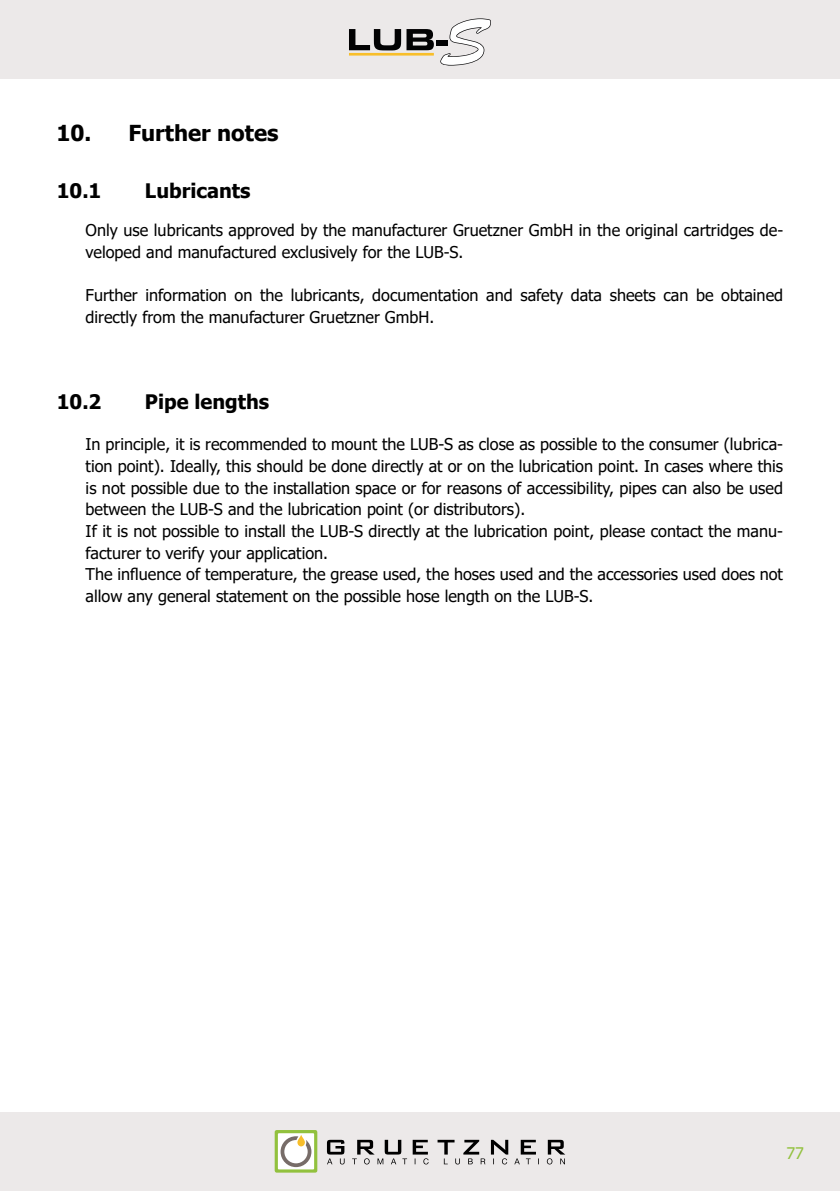
<style>
.page{position:relative;width:840px;height:1191px;background:#fff}
.page>*{position:absolute;margin:0;border:0;box-sizing:border-box;transform-origin:0 0}
.t1{font:700 22px "Tahoma";color:#000}
.t2{font:700 20px "Tahoma";color:#000}
.t3{font:16.2px/21.6px "Tahoma";color:#000}
.t4{font:16px "Tahoma";color:#92c13e}
</style>
<div class="page">
<div style="left:0;top:0;width:839px;height:78px;background:#ece9e9"></div>
<div style="left:0;top:1112px;width:839px;height:79px;background:#ece9e9"></div>
<svg style="left:349px;top:29px;width:84px;height:21px"></svg>
<div style="left:436px;top:40px;width:11px;height:5px;background:#020203"></div>
<svg style="left:440px;top:18px;width:50px;height:48px"></svg>
<hr style="left:349px;top:53px;width:84px;height:3px;background:#f8be2a">
<svg style="left:327px;top:1139px;width:238px;height:25px"></svg>
<svg style="left:274px;top:1130px;width:43px;height:42px;background:#cdd5ae"></svg>
<h1 class="t1" style="left:56px;top:117px;width:223px">10. Further notes</h1>
<p class="t2" style="left:57px;top:176px;width:46px">10.1</p>
<p class="t2" style="left:145px;top:176px;width:107px">Lubricants</p>
<p class="t3" style="left:86px;top:220px;width:698px">Only use lubricants approved by the manufacturer Gruetzner GmbH in the original cartridges de&shy;veloped and manufactured exclusively for the LUB-S.</p>
<p class="t3" style="left:86px;top:285px;width:698px">Further information on the lubricants, documentation and safety data sheets can be obtained directly from the manufacturer Gruetzner GmbH.</p>
<p class="t2" style="left:57px;top:387px;width:46px">10.2</p>
<p class="t2" style="left:145px;top:387px;width:126px">Pipe lengths</p>
<p class="t3" style="left:86px;top:435px;width:698px">In principle, it is recommended to mount the LUB-S as close as possible to the consumer (lubrica&shy;tion point). Ideally, this should be done directly at or on the lubrication point. In cases where this is not possible due to the installation space or for reasons of accessibility, pipes can also be used between the LUB-S and the lubrication point (or distributors).<br>If it is not possible to install the LUB-S directly at the lubrication point, please contact the manu&shy;facturer to verify your application.<br>The influence of temperature, the grease used, the hoses used and the accessories used does not allow any general statement on the possible hose length on the LUB-S.</p>
<p class="t4" style="left:786px;top:1142px;width:19px">77</p>
</div>
